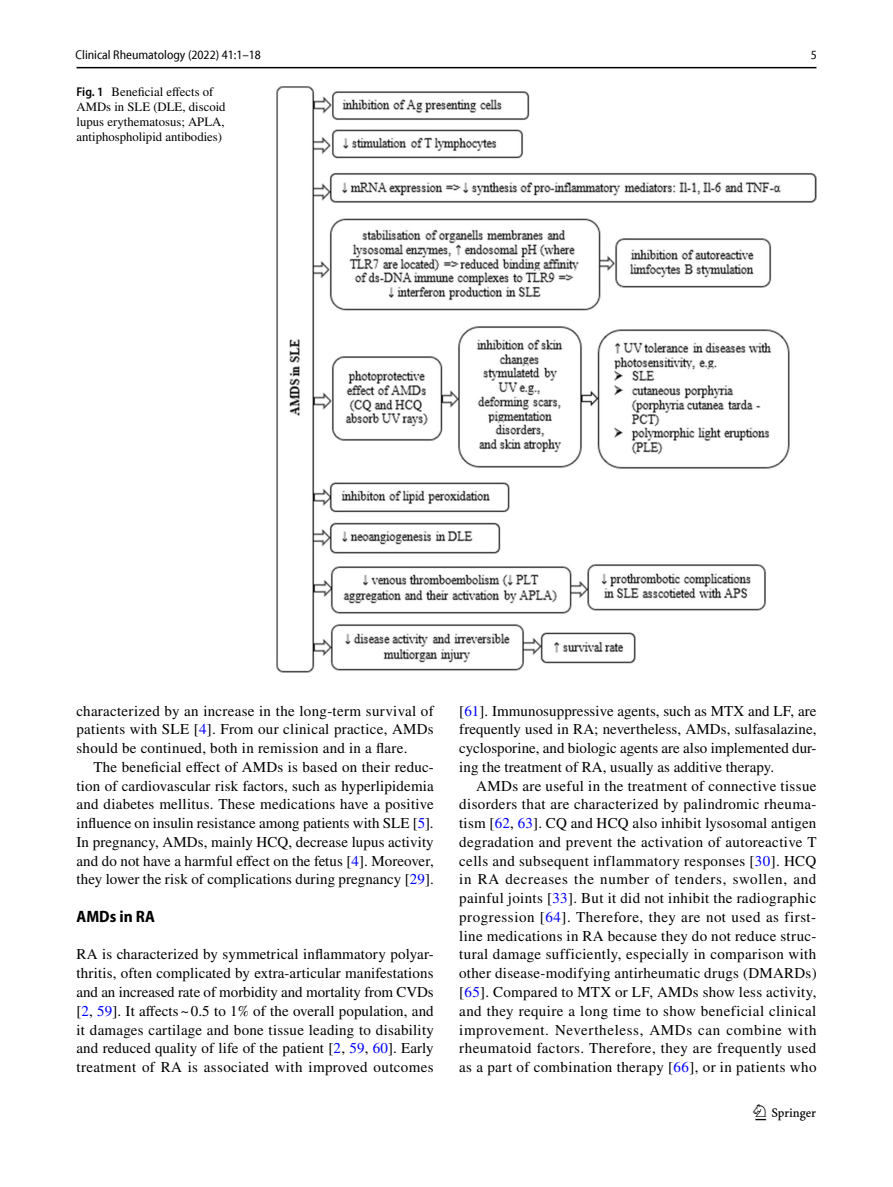
<style>
.page{position:relative;width:893px;height:1187px;background:#fff}
.page>*{position:absolute;margin:0;border:0;box-sizing:border-box;transform-origin:0 0}
.t1{font:22.5px "Springnew Regular 3";color:#000}
.t2{font:700 semi-condensed 16.5px "Myriad Pro";color:#000}
.t3{font:15px/18.8px "STIX";letter-spacing:.02em;color:#000;text-align:justify}
.t4{font:12.75px/15px "STIX";color:#000}
.t5{font:semi-condensed 12.75px "Myriad Pro Unic";color:#000}
.s1{font-family:"Myriad Pro";font-weight:600;font-stretch:semi-condensed}
.s2{color:#00f}
</style>
<div class="page">
<hr style="left:77px;top:67px;width:739px;height:1px;background:#000">
<img style="left:276px;top:87px;width:540px;height:585px">
<p class="t5" style="left:76px;top:50px;width:187px">Clinical Rheumatology (2022) 41:1–18</p>
<p class="t5" style="left:811px;top:50px;width:8px">5</p>
<p class="t4" style="left:77px;top:85px;width:151px"><span class="s1">Fig. 1</span> Beneficial effects of<br>AMDs in SLE (DLE, discoid lupus erythematosus; APLA, antiphospholipid antibodies)</p>
<p class="t3" style="left:77px;top:702px;width:359px">characterized by an increase in the long-term survival of patients with SLE [<span class="s2">4</span>]. From our clinical practice, AMDs should be continued, both in remission and in a flare.</p>
<p class="t3" style="left:77px;top:758px;width:359px;text-indent:17px">The beneficial effect of AMDs is based on their reduc&shy;tion of cardiovascular risk factors, such as hyperlipidemia and diabetes mellitus. These medications have a positive influence on insulin resistance among patients with SLE [<span class="s2">5</span>].<br>In pregnancy, AMDs, mainly HCQ, decrease lupus activity and do not have a harmful effect on the fetus [<span class="s2">4</span>]. Moreover, they lower the risk of complications during pregnancy [<span class="s2">29</span>].</p>
<p class="t2" style="left:77px;top:907px;width:80px">AMDs in RA</p>
<p class="t3" style="left:77px;top:946px;width:359px">RA is characterized by symmetrical inflammatory polyar&shy;thritis, often complicated by extra-articular manifestations and an increased rate of morbidity and mortality from CVDs [<span class="s2">2</span>, <span class="s2">59</span>]. It affects~ 0.5 to 1% of the overall population, and it damages cartilage and bone tissue leading to disability and reduced quality of life of the patient [<span class="s2">2</span>, <span class="s2">59</span>, <span class="s2">60</span>]. Early treatment of RA is associated with improved outcomes</p>
<p class="t3" style="left:459px;top:702px;width:359px">[<span class="s2">61</span>]. Immunosuppressive agents, such as MTX and LF, are frequently used in RA; nevertheless, AMDs, sulfasalazine, cyclosporine, and biologic agents are also implemented dur&shy;ing the treatment of RA, usually as additive therapy.</p>
<p class="t3" style="left:459px;top:777px;width:359px;text-indent:17px">AMDs are useful in the treatment of connective tissue disorders that are characterized by palindromic rheuma&shy;tism [<span class="s2">62</span>, <span class="s2">63</span>]. CQ and HCQ also inhibit lysosomal antigen degradation and prevent the activation of autoreactive T cells and subsequent inflammatory responses [<span class="s2">30</span>]. HCQ in RA decreases the number of tenders, swollen, and painful joints [<span class="s2">33</span>]. But it did not inhibit the radiographic progression [<span class="s2">64</span>]. Therefore, they are not used as first&shy;line medications in RA because they do not reduce struc&shy;tural damage sufficiently, especially in comparison with other disease-modifying antirheumatic drugs (DMARDs) [<span class="s2">65</span>]. Compared to MTX or LF, AMDs show less activity, and they require a long time to show beneficial clinical improvement. Nevertheless, AMDs can combine with rheumatoid factors. Therefore, they are frequently used as a part of combination therapy [<span class="s2">66</span>], or in patients who</p>
<h1 class="t1" style="left:755px;top:1104px;width:62px">1 3</h1>
</div>
